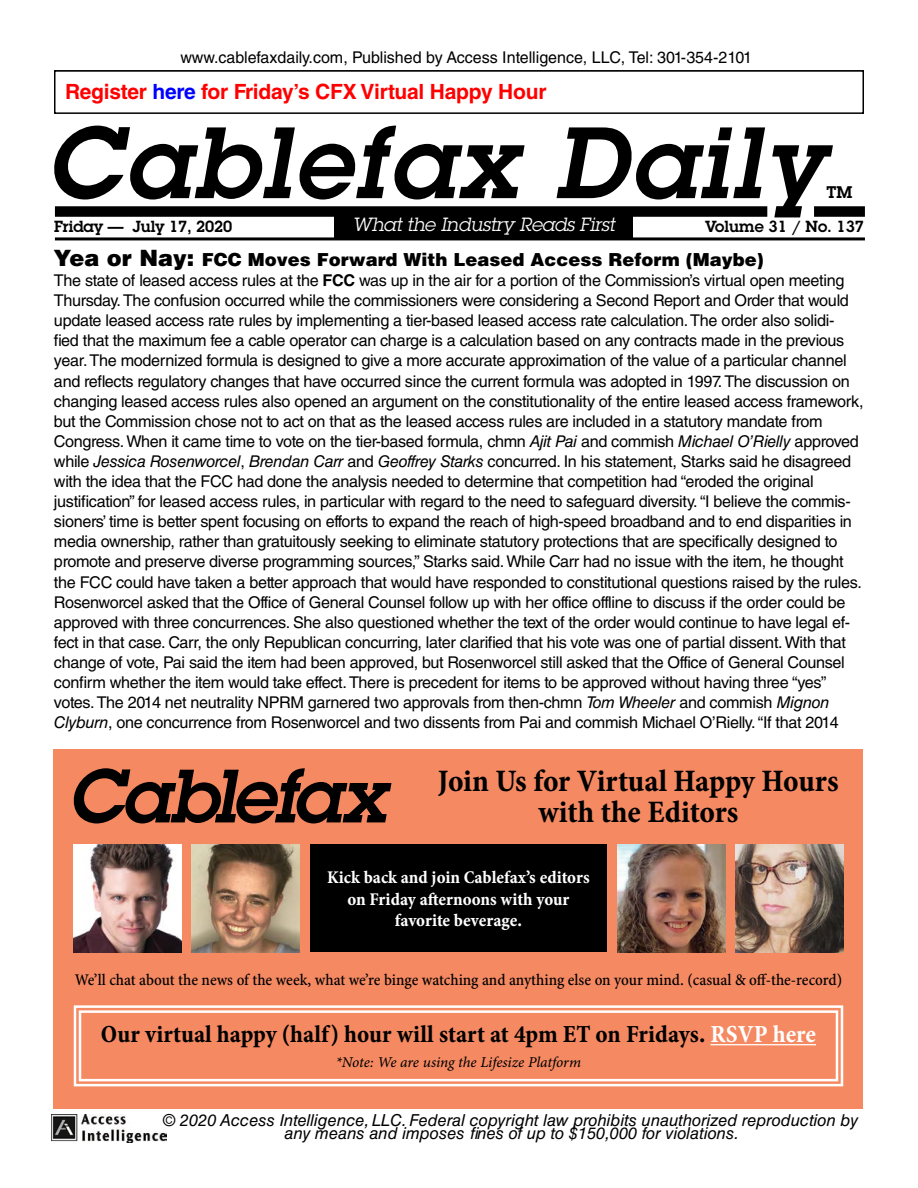
<style>
.page{position:relative;width:918px;height:1188px;background:#fff}
.page>*{position:absolute;margin:0;border:0;box-sizing:border-box;transform-origin:0 0}
.t1{font:italic 600 99px "Lubalin Graph Std";letter-spacing:.03em;color:#000}
.t2{font:31.5px/31.5px "Minion Pro Bold Cn Capt";letter-spacing:-.005em;color:#000;text-align:center}
.t3{font:24.75px "Minion Pro Bold Cn Capt";color:#000}
.t4{font:700 21px "Helvetica LT Std";letter-spacing:-.01em;color:#f00}
.t5{font:italic 18.75px "Lubalin Graph Std";letter-spacing:-.01em;color:#fff}
.t6{font:18px/21.6px "Minion Pro Bold Cn Capt";color:#fff;text-align:center}
.t7{font:900 18px "Helvetica LT Std";color:#000}
.t8{font:italic 16.5px/13.5px "Helvetica LT Std";color:#000;text-align:center}
.t9{font:600 16.5px "Lubalin Graph Std";color:#000}
.t10{font:16.35px "Minion Pro Medium Cn Capt";letter-spacing:-.005em;color:#000}
.t11{font:16.2px/20.1px "Helvetica LT Std";letter-spacing:-.02em;color:#000}
.t12{font:16.2px "Helvetica LT Std";color:#000}
.t13{font:600 15.75px "Lubalin Graph Std";letter-spacing:-.01em;color:#000}
.t14{font:15px "Minion Pro It Capt";letter-spacing:-.01em;color:#000}
.s1{color:#00f}
.s2{font-size:22.5px}
.s3{font-weight:700}
.s4{font-style:italic}
.s5{color:#fff}
</style>
<div class="page">
<div style="left:55px;top:206px;width:712px;height:11px;background:#000"></div>
<div style="left:814px;top:206px;width:51px;height:11px;background:#000"></div>
<div style="left:334px;top:212px;width:299px;height:26px;background:#000"></div>
<hr style="left:55px;top:237px;width:810px;height:3px;background:#000">
<img style="left:52px;top:1114px;width:115px;height:29px">
<div style="left:54px;top:70px;width:810px;height:44px;border:2px solid #000"></div>
<div style="left:53px;top:749px;width:810px;height:360px;background:#f58962"></div>
<svg style="left:74px;top:768px;width:317px;height:55px"></svg>
<img style="left:192px;top:844px;width:108px;height:108px">
<img style="left:74px;top:844px;width:108px;height:108px">
<img style="left:617px;top:844px;width:108px;height:108px">
<img style="left:735px;top:844px;width:108px;height:108px">
<div style="left:310px;top:844px;width:297px;height:108px;background:#000"></div>
<svg style="left:73px;top:1005px;width:771px;height:82px"></svg>
<div style="left:79px;top:1010px;width:759px;height:71px;border:2px solid #fff"></div>
<p class="t12" style="left:180px;top:48px;width:573px">www.cablefaxdaily.com, Published by Access Intelligence, LLC, Tel: 301-354-2101</p>
<p class="t4" style="left:65px;top:79px;width:483px">Register <span class="s1">here</span> for Friday’s CFX Virtual Happy Hour</p>
<h1 class="t1" style="left:46px;top:97px;width:779px">Cablefax Daily</h1>
<p class="t9" style="left:827px;top:181px;width:27px">TM</p>
<p class="t5" style="left:352px;top:213px;width:264px">What the Industry Reads First</p>
<p class="t13" style="left:54px;top:216px;width:180px">Friday — July 17, 2020</p>
<p class="t13" style="left:705px;top:216px;width:160px">Volume 31 / No. 137</p>
<p class="t7" style="left:54px;top:248px;width:711px"><span class="s2">Yea or Nay:</span> FCC Moves Forward With Leased Access Reform (Maybe)</p>
<p class="t11" style="left:54px;top:270px;width:811px">The state of leased access rules at the <span class="s3">FCC</span> was up in the air for a portion of the Commission’s virtual open meeting Thursday. The confusion occurred while the commissioners were considering a Second Report and Order that would update leased access rate rules by implementing a tier-based leased access rate calculation. The order also solidi-<br>fied that the maximum fee a cable operator can charge is a calculation based on any contracts made in the previous year. The modernized formula is designed to give a more accurate approximation of the value of a particular channel and reflects regulatory changes that have occurred since the current formula was adopted in 1997. The discussion on changing leased access rules also opened an argument on the constitutionality of the entire leased access framework, but the Commission chose not to act on that as the leased access rules are included in a statutory mandate from Congress. When it came time to vote on the tier-based formula, chmn <span class="s4">Ajit Pai</span> and commish <span class="s4">Michael O’Rielly</span> approved while <span class="s4">Jessica Rosenworcel</span>, <span class="s4">Brendan Carr</span> and <span class="s4">Geoffrey Starks</span> concurred. In his statement, Starks said he disagreed with the idea that the FCC had done the analysis needed to determine that competition had “eroded the original justification” for leased access rules, in particular with regard to the need to safeguard diversity. “I believe the commis&shy;sioners’ time is better spent focusing on efforts to expand the reach of high-speed broadband and to end disparities in media ownership, rather than gratuitously seeking to eliminate statutory protections that are specifically designed to promote and preserve diverse programming sources,” Starks said. While Carr had no issue with the item, he thought the FCC could have taken a better approach that would have responded to constitutional questions raised by the rules.<br>Rosenworcel asked that the Office of General Counsel follow up with her office offline to discuss if the order could be approved with three concurrences. She also questioned whether the text of the order would continue to have legal ef&shy;fect in that case. Carr, the only Republican concurring, later clarified that his vote was one of partial dissent. With that change of vote, Pai said the item had been approved, but Rosenworcel still asked that the Office of General Counsel confirm whether the item would take effect. There is precedent for items to be approved without having three “yes” votes. The 2014 net neutrality NPRM garnered two approvals from then-chmn <span class="s4">Tom Wheeler</span> and commish <span class="s4">Mignon Clyburn</span>, one concurrence from Rosenworcel and two dissents from Pai and commish Michael O’Rielly. “If that 2014</p>
<h2 class="t2" style="left:438px;top:767px;width:402px">Join Us for Virtual Happy Hours with the Editors</h2>
<p class="t6" style="left:327px;top:867px;width:264px">Kick back and join Cablefax’s editors on Friday afternoons with your favorite beverage.</p>
<p class="t10" style="left:75px;top:970px;width:769px">We’ll chat about the news of the week, what we’re binge watching and anything else on your mind. (casual &amp; off-the-record)</p>
<h3 class="t3" style="left:101px;top:1020px;width:717px">Our virtual happy (half) hour will start at 4pm ET on Fridays. <span class="s5">RSVP here</span></h3>
<p class="t14" style="left:336px;top:1053px;width:247px">*Note: We are using the Lifesize Platform</p>
<p class="t8" style="left:163px;top:1113px;width:697px">© 2020 Access Intelligence, LLC. Federal copyright law prohibits unauthorized reproduction by any means and imposes fines of up to $150,000 for violations.</p>
</div>
